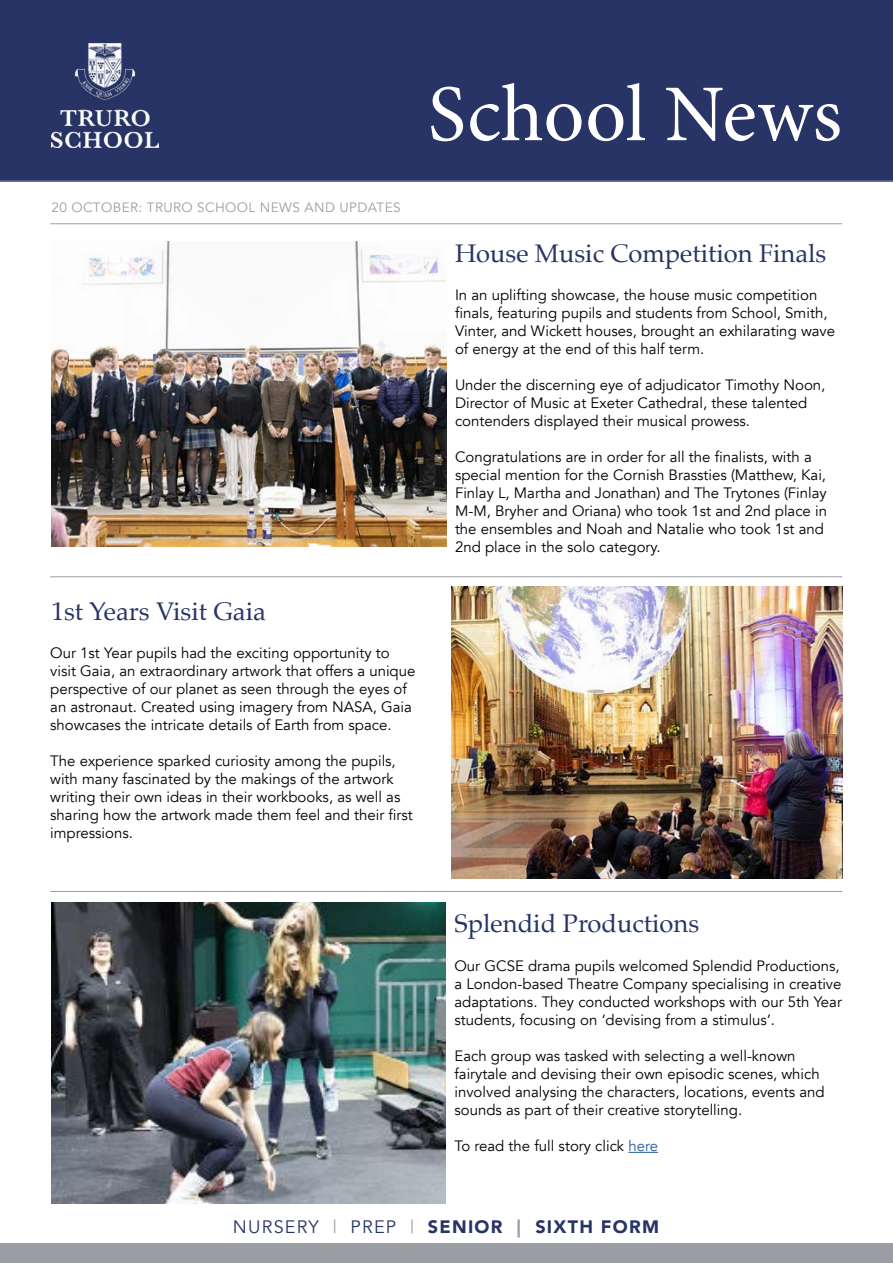
<style>
.page{position:relative;width:893px;height:1263px;background:#fff}
.page>*{position:absolute;margin:0;border:0;box-sizing:border-box;transform-origin:0 0}
.t1{font:80.55px "Minion Pro";color:#fff}
.t2{font:25.5px "Palatino";color:#273465}
.t3{font:900 18px "Avenir";letter-spacing:.07em;color:#273465}
.t4{font:15px/18px "Avenir";color:#000}
.t5{font:13.5px "Avenir";letter-spacing:.03em;color:#9b9ea2}
.s1{color:#275b9b}
.s2{font-weight:400}
.s3{font-weight:400;color:#9b9ea2}
.s4{color:#9b9ea2}
</style>
<div class="page">
<div style="left:0;top:1243px;width:893px;height:20px;background:#9b9ea2"></div>
<div style="left:0;top:0;width:893px;height:181px;background:#273465"></div>
<hr style="left:0;top:181px;width:893px;height:1px;background:#9b9ea2">
<img style="left:51px;top:43px;width:107px;height:105px">
<hr style="left:50px;top:223px;width:792px;height:1px;background:#9b9ea2">
<img style="left:451px;top:587px;width:391px;height:292px">
<hr style="left:628px;top:1152px;width:30px;height:1px;background:#275b9b">
<img style="left:51px;top:902px;width:395px;height:301px">
<hr style="left:50px;top:891px;width:792px;height:1px;background:#9b9ea2">
<img style="left:51px;top:241px;width:395px;height:305px">
<hr style="left:50px;top:576px;width:792px;height:1px;background:#9b9ea2">
<h1 class="t1" style="left:428px;top:60px;width:416px">School News</h1>
<p class="t5" style="left:51px;top:199px;width:351px">20 OCTOBER: TRURO SCHOOL NEWS AND UPDATES</p>
<h2 class="t2" style="left:51px;top:590px;width:216px">1st Years Visit Gaia</h2>
<p class="t4" style="left:50px;top:644px;width:367px">Our 1st Year pupils had the exciting opportunity to visit Gaia, an extraordinary artwork that offers a unique perspective of our planet as seen through the eyes of an astronaut. Created using imagery from NASA, Gaia showcases the intricate details of Earth from space.</p>
<p class="t4" style="left:50px;top:752px;width:364px">The experience sparked curiosity among the pupils, with many fascinated by the makings of the artwork writing their own ideas in their workbooks, as well as sharing how the artwork made them feel and their first impressions.</p>
<h2 class="t2" style="left:455px;top:232px;width:373px">House Music Competition Finals</h2>
<p class="t4" style="left:455px;top:286px;width:382px">In an uplifting showcase, the house music competition finals, featuring pupils and students from School, Smith, Vinter, and Wickett houses, brought an exhilarating wave of energy at the end of this half term.</p>
<p class="t4" style="left:455px;top:376px;width:372px">Under the discerning eye of adjudicator Timothy Noon,<br>Director of Music at Exeter Cathedral, these talented contenders displayed their musical prowess.</p>
<p class="t4" style="left:455px;top:448px;width:374px">Congratulations are in order for all the finalists, with a special mention for the Cornish Brassties (Matthew, Kai, Finlay L, Martha and Jonathan) and The Trytones (Finlay M-M, Bryher and Oriana) who took 1st and 2nd place in the ensembles and Noah and Natalie who took 1st and 2nd place in the solo category.</p>
<h2 class="t2" style="left:454px;top:902px;width:246px">Splendid Productions</h2>
<p class="t4" style="left:454px;top:957px;width:389px">Our GCSE drama pupils welcomed Splendid Productions, a London-based Theatre Company specialising in creative adaptations. They conducted workshops with our 5th Year students, focusing on ‘devising from a stimulus’.</p>
<p class="t4" style="left:454px;top:1047px;width:372px">Each group was tasked with selecting a well-known fairytale and devising their own episodic scenes, which involved analysing the characters, locations, events and sounds as part of their creative storytelling.</p>
<p class="t4" style="left:454px;top:1137px;width:205px">To read the full story click <span class="s1">here</span></p>
<p class="t3" style="left:233px;top:1211px;width:428px"><span class="s2">NURSERY</span> <span class="s3">|</span> <span class="s2">PREP</span> <span class="s3">|</span> SENIOR <span class="s4">|</span> SIXTH FORM</p>
</div>
